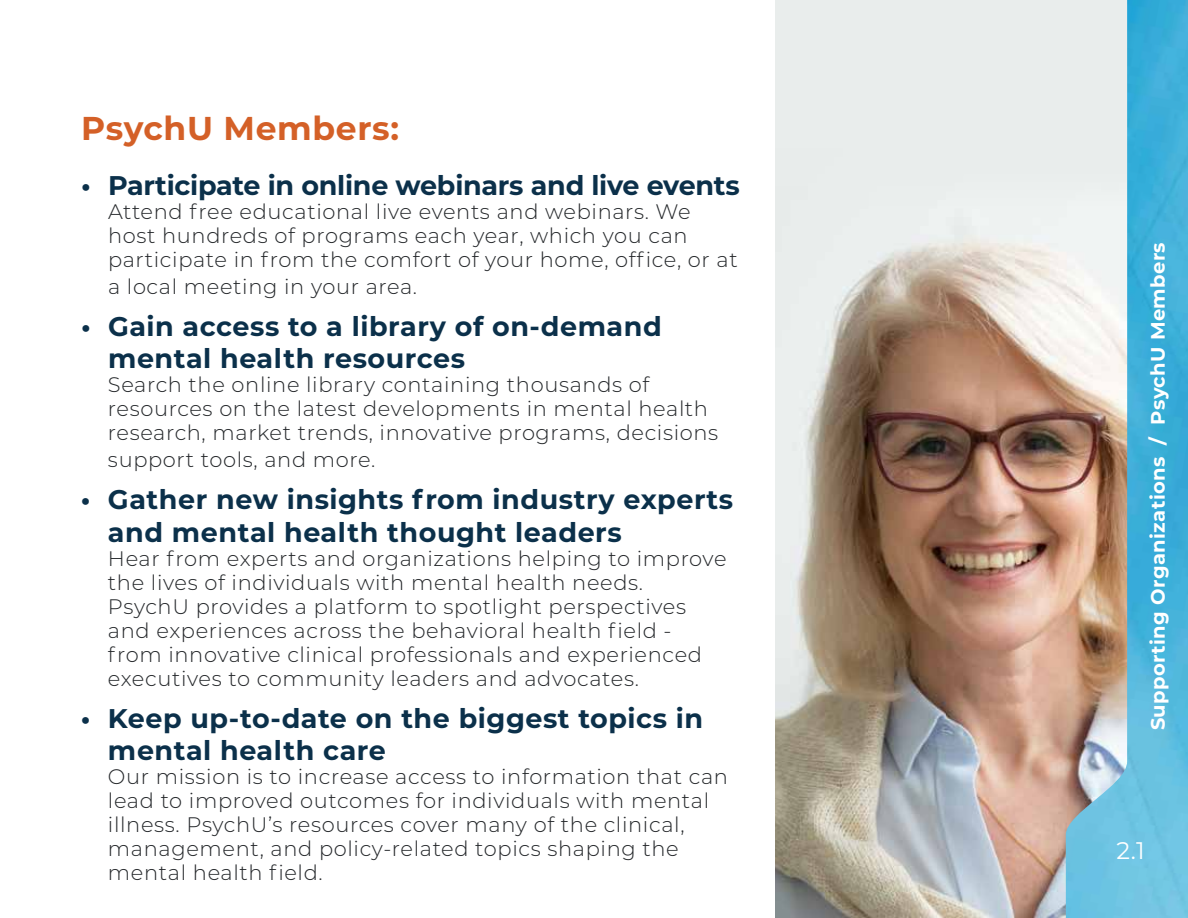
<style>
.page{position:relative;width:1188px;height:918px;background:#fff}
.page>*{position:absolute;margin:0;border:0;box-sizing:border-box;transform-origin:0 0}
.t1{font:700 33px "Montserrat";letter-spacing:.02em;color:#d46027}
.t2{font:700 27px/32.4px "Montserrat";letter-spacing:.02em;color:#0b304a}
.t3{font:700 27px "Montserrat";letter-spacing:-.01em;color:#0b304a}
.t4{font:24px "Montserrat";color:#fff}
.t5{font:300 21px/24px "Montserrat";letter-spacing:.03em;color:#24272a}
.t6{font:700 19.5px "Montserrat";letter-spacing:.02em;color:#fff}
</style>
<div class="page">
<div style="left:775px;top:0;width:413px;height:918px;background:#e9edec"></div>
<img style="left:775px;top:235px;width:291px;height:683px">
<img style="left:1066px;top:0;width:122px;height:918px">
<h1 class="t1" style="left:81px;top:104px;width:319px">PsychU Members:</h1>
<p class="t3" style="left:81px;top:166px;width:660px">• Participate in online webinars and live events</p>
<p class="t5" style="left:108px;top:199px;width:631px">Attend free educational live events and webinars. We host hundreds of programs each year, which you can participate in from the comfort of your home, office, or at</p>
<p class="t5" style="left:108px;top:274px;width:311px">a local meeting in your area.</p>
<p class="t2" style="left:108px;top:309px;width:555px;text-indent:-27px">• Gain access to a library of on-demand mental health resources</p>
<p class="t5" style="left:108px;top:372px;width:612px">Search the online library containing thousands of resources on the latest developments in mental health research, market trends, innovative programs, decisions</p>
<p class="t5" style="left:108px;top:447px;width:269px">support tools, and more.</p>
<p class="t2" style="left:108px;top:482px;width:627px;text-indent:-27px">• Gather new insights from industry experts and mental health thought leaders</p>
<p class="t5" style="left:108px;top:546px;width:620px">Hear from experts and organizations helping to improve the lives of individuals with mental health needs.<br>PsychU provides a platform to spotlight perspectives and experiences across the behavioral health field - from innovative clinical professionals and experienced executives to community leaders and advocates.</p>
<p class="t2" style="left:108px;top:701px;width:597px;text-indent:-27px">• Keep up-to-date on the biggest topics in mental health care</p>
<p class="t5" style="left:108px;top:764px;width:622px">Our mission is to increase access to information that can lead to improved outcomes for individuals with mental illness. PsychU’s resources cover many of the clinical, management, and policy-related topics shaping the mental health field.</p>
<p class="t6" style="left:1144px;top:730px;width:490px;rotate:-90deg">Supporting Organizations / PsychU Members</p>
<p class="t4" style="left:1117px;top:834px;width:30px">2.1</p>
</div>
